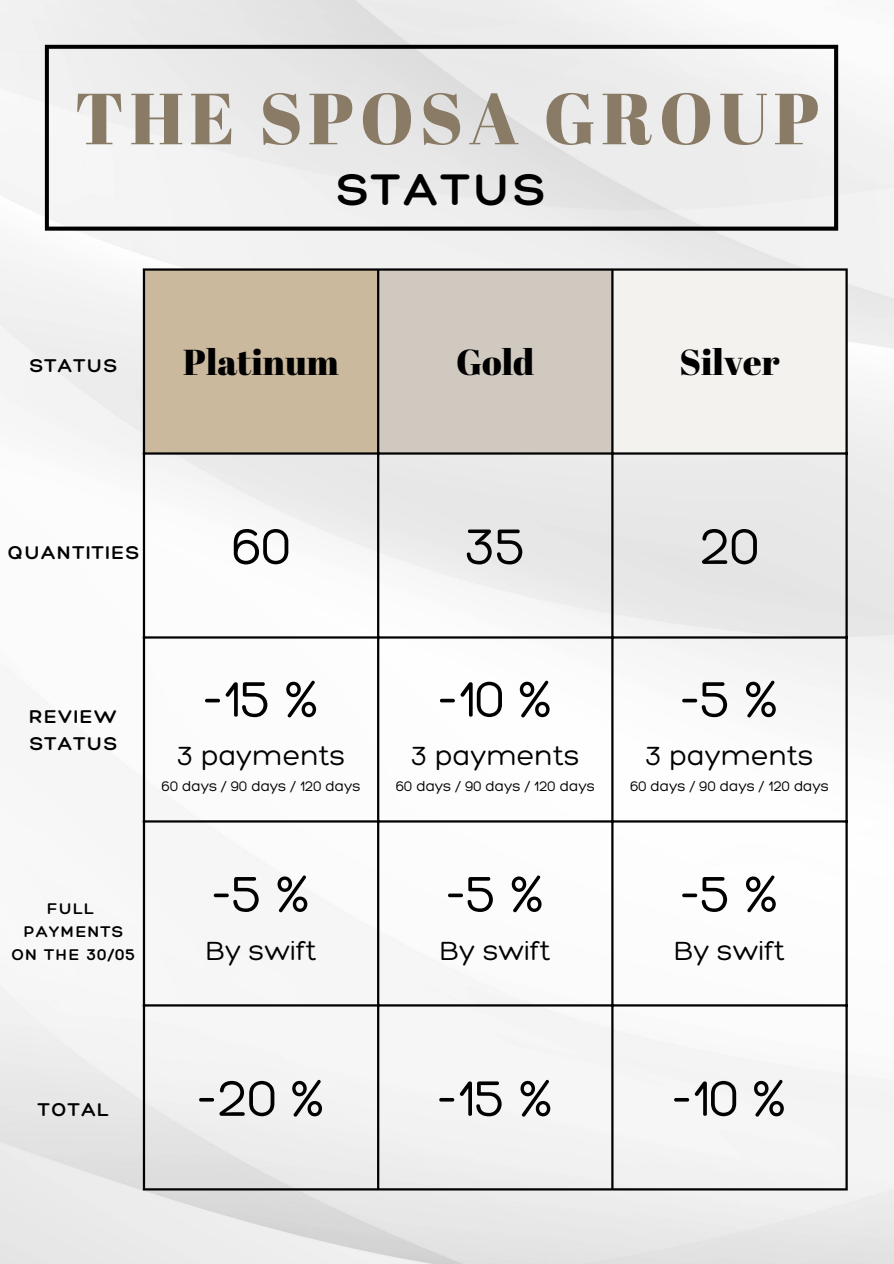
<style>
.page{position:relative;width:894px;height:1264px;background:#fff}
.page>*{position:absolute;margin:0;border:0;box-sizing:border-box;transform-origin:0 0}
.t1{font:72.15px "Abril Fatface";letter-spacing:.08em;color:#897b66}
.t2{font:300 54px "Hero";color:#000}
.t3{font:300 48px "Hero";letter-spacing:.08em;color:#000}
.t4{font:36px "Abril Fatface";color:#000}
.t5{font:300 28.5px "Hero";color:#000}
.t6{font:300 20.1px/27px "Hero";letter-spacing:.08em;color:#000}
.t7{font:300 16.8px "Hero";letter-spacing:.08em;color:#000}
.t8{font:300 15px "Hero";color:#000}
</style>
<div class="page">
<img style="left:0;top:0;width:893px;height:1263px">
<svg style="left:45px;top:45px;width:792px;height:186px;fill:#ececec"></svg>
<div style="left:145px;top:270px;width:232px;height:182px;background:#cbb99e"></div>
<div style="left:379px;top:270px;width:232px;height:182px;background:#cfc9c0"></div>
<div style="left:613px;top:270px;width:232px;height:182px;background:#f3f2ef"></div>
<hr style="left:143px;top:271px;width:2px;height:917px;background:#000">
<hr style="left:377px;top:271px;width:2px;height:917px;background:#000">
<hr style="left:611px;top:271px;width:2px;height:917px;background:#000">
<hr style="left:845px;top:271px;width:2px;height:917px;background:#000">
<hr style="left:143px;top:268px;width:704px;height:3px;background:#000">
<hr style="left:143px;top:452px;width:704px;height:2px;background:#000">
<hr style="left:143px;top:636px;width:704px;height:2px;background:#000">
<hr style="left:143px;top:820px;width:704px;height:2px;background:#000">
<hr style="left:143px;top:1004px;width:704px;height:2px;background:#000">
<hr style="left:143px;top:1188px;width:704px;height:2px;background:#000">
<p class="t1" style="left:75px;top:68px;width:746px">THE SPOSA GROUP</p>
<p class="t3" style="left:337px;top:159px;width:209px">STATUS</p>
<p class="t6" style="left:30px;top:351px;width:88px">STATUS</p>
<p class="t4" style="left:183px;top:337px;width:157px">Platinum</p>
<p class="t4" style="left:456px;top:337px;width:80px">Gold</p>
<p class="t4" style="left:679px;top:337px;width:101px">Silver</p>
<p class="t6" style="left:8px;top:538px;width:132px">QUANTITIES</p>
<p class="t2" style="left:231px;top:512px;width:61px">60</p>
<p class="t2" style="left:464px;top:512px;width:62px">35</p>
<p class="t2" style="left:699px;top:512px;width:61px">20</p>
<p class="t6" style="left:29px;top:702px;width:90px">REVIEW<br>STATUS</p>
<p class="t2" style="left:203px;top:665px;width:117px">-15 %</p>
<p class="t5" style="left:177px;top:738px;width:169px">3 payments</p>
<p class="t8" style="left:161px;top:776px;width:200px">60 days / 90 days / 120 days</p>
<p class="t7" style="left:47px;top:898px;width:48px">FULL</p>
<p class="t7" style="left:24px;top:920px;width:101px">PAYMENTS</p>
<p class="t7" style="left:12px;top:943px;width:125px">ON THE 30/05</p>
<p class="t2" style="left:212px;top:860px;width:99px">-5 %</p>
<p class="t5" style="left:205px;top:932px;width:113px">By swift</p>
<p class="t2" style="left:438px;top:665px;width:116px">-10 %</p>
<p class="t5" style="left:411px;top:738px;width:169px">3 payments</p>
<p class="t8" style="left:395px;top:776px;width:200px">60 days / 90 days / 120 days</p>
<p class="t2" style="left:446px;top:860px;width:99px">-5 %</p>
<p class="t5" style="left:439px;top:932px;width:113px">By swift</p>
<p class="t2" style="left:680px;top:665px;width:99px">-5 %</p>
<p class="t5" style="left:645px;top:738px;width:169px">3 payments</p>
<p class="t8" style="left:630px;top:776px;width:200px">60 days / 90 days / 120 days</p>
<p class="t2" style="left:680px;top:860px;width:99px">-5 %</p>
<p class="t5" style="left:673px;top:932px;width:113px">By swift</p>
<p class="t6" style="left:38px;top:1095px;width:72px">TOTAL</p>
<p class="t2" style="left:197px;top:1064px;width:129px">-20 %</p>
<p class="t2" style="left:437px;top:1064px;width:117px">-15 %</p>
<p class="t2" style="left:672px;top:1064px;width:116px">-10 %</p>
</div>
